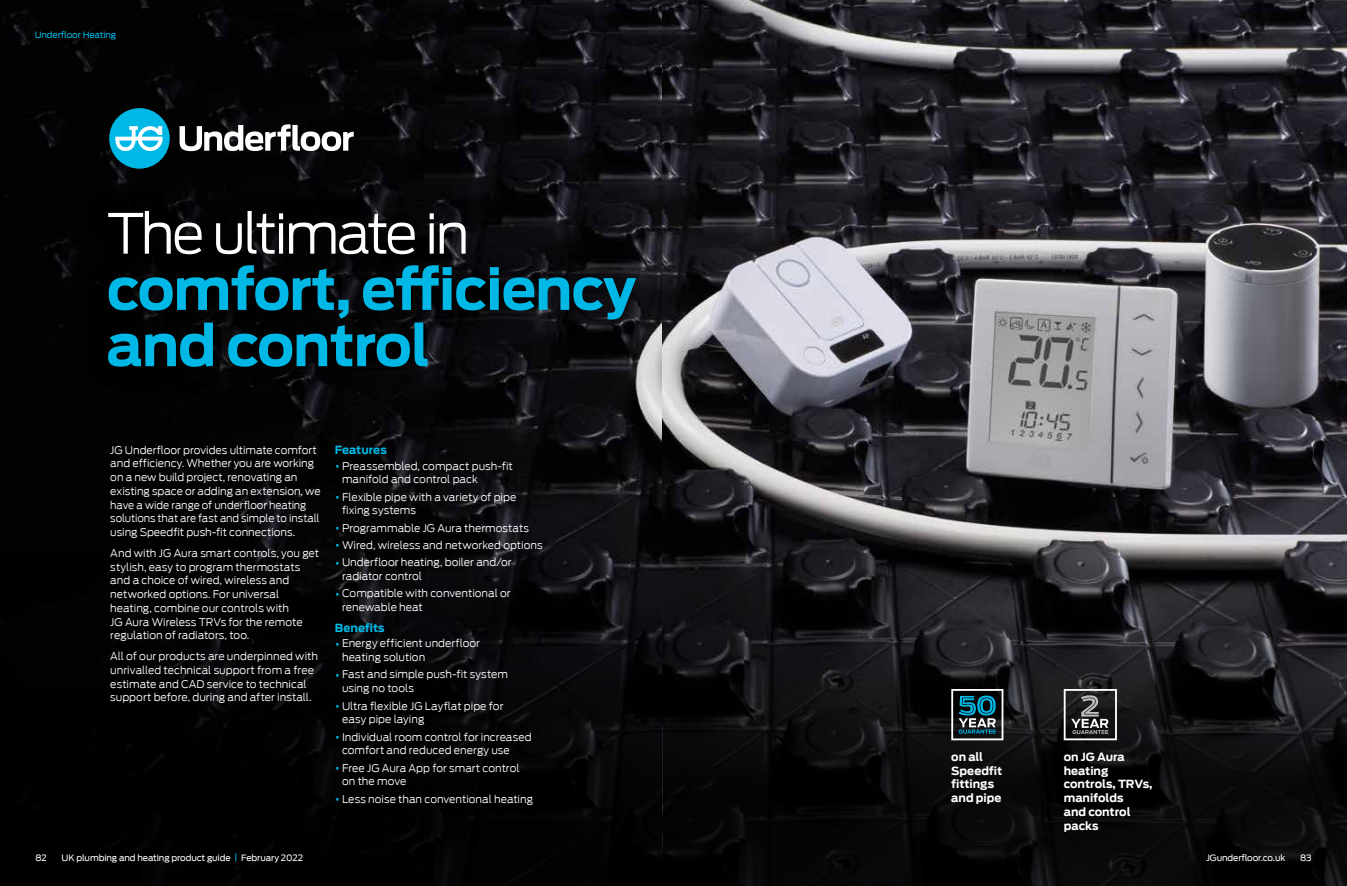
<style>
.page{position:relative;width:1347px;height:886px;background:#fff}
.page>*{position:absolute;margin:0;border:0;box-sizing:border-box;transform-origin:0 0}
.t1{font:700 56.25px/56.2px "Antenna";letter-spacing:-.02em;color:#00b8e6}
.t2{font:300 55px "Antenna";letter-spacing:-.05em;color:#fff}
.t3{font:700 11.25px/13.8px "Antenna";letter-spacing:-.005em;color:#fff}
.t4{font:700 11.25px "Antenna";color:#00b8e6}
.t5{font:300 10.62px/13.8px "Antenna";color:#fff}
.t6{font:8.75px "Antenna";letter-spacing:-.01em;color:#fff}
.t7{font:8.75px "Antenna";letter-spacing:-.01em;color:#00b8e6}
.s1{font-size:15.75px;color:#00b8e6}
.s2{color:#00b8e6}
</style>
<div class="page">
<img style="left:0;top:0;width:663px;height:523px">
<div style="left:81px;top:185px;width:580px;height:209px;background:#000;opacity:.5"></div>
<div style="left:109px;top:108px;width:61px;height:61px;background:#00b8e6;border-radius:50%"></div>
<svg style="left:115px;top:126px;width:48px;height:25px"></svg>
<svg style="left:180px;top:124px;width:174px;height:27px"></svg>
<div style="left:0;top:523px;width:684px;height:363px;background:#000"></div>
<img style="left:663px;top:0;width:683px;height:523px">
<svg style="left:663px;top:523px;width:683px;height:363px;background:#18171a"></svg>
<svg style="left:1063px;top:689px;width:53px;height:51px;background:#4f4f51"></svg>
<svg style="left:951px;top:689px;width:52px;height:51px;background:#34555e"></svg>
<p class="t7" style="left:35px;top:30px;width:83px">Underfloor Heating</p>
<h2 class="t2" style="left:107px;top:202px;width:364px">The ultimate in</h2>
<h1 class="t1" style="left:107px;top:262px;width:531px">comfort, efficiency and control</h1>
<p class="t5" style="left:110px;top:443px;width:212px">JG Underfloor provides ultimate comfort and efficiency. Whether you are working on a new build project, renovating an existing space or adding an extension, we have a wide range of underfloor heating solutions that are fast and simple to install using Speedfit push-fit connections.</p>
<p class="t5" style="left:110px;top:546px;width:210px">And with JG Aura smart controls, you get stylish, easy to program thermostats and a choice of wired, wireless and networked options. For universal heating, combine our controls with<br>JG Aura Wireless TRVs for the remote regulation of radiators, too.</p>
<p class="t5" style="left:110px;top:649px;width:209px">All of our products are underpinned with unrivalled technical support from a free estimate and CAD service to technical support before, during and after install.</p>
<p class="t4" style="left:335px;top:443px;width:53px">Features</p>
<p class="t5" style="left:342px;top:459px;width:172px;text-indent:-7px"><span class="s1">•</span> Preassembled, compact push-fit manifold and control pack</p>
<p class="t5" style="left:342px;top:490px;width:176px;text-indent:-7px"><span class="s1">•</span> Flexible pipe with a variety of pipe fixing systems</p>
<p class="t5" style="left:335px;top:521px;width:195px"><span class="s1">•</span> Programmable JG Aura thermostats</p>
<p class="t5" style="left:335px;top:538px;width:209px"><span class="s1">•</span> Wired, wireless and networked options</p>
<p class="t5" style="left:342px;top:555px;width:171px;text-indent:-7px"><span class="s1">•</span> Underfloor heating, boiler and/or radiator control</p>
<p class="t5" style="left:342px;top:587px;width:170px;text-indent:-7px"><span class="s1">•</span> Compatible with conventional or renewable heat</p>
<p class="t4" style="left:335px;top:621px;width:51px">Benefits</p>
<p class="t5" style="left:342px;top:637px;width:139px;text-indent:-7px"><span class="s1">•</span> Energy efficient underfloor heating solution</p>
<p class="t5" style="left:342px;top:668px;width:167px;text-indent:-7px"><span class="s1">•</span> Fast and simple push-fit system using no tools</p>
<p class="t5" style="left:342px;top:699px;width:163px;text-indent:-7px"><span class="s1">•</span> Ultra flexible JG Layflat pipe for easy pipe laying</p>
<p class="t5" style="left:342px;top:730px;width:191px;text-indent:-7px"><span class="s1">•</span> Individual room control for increased comfort and reduced energy use</p>
<p class="t5" style="left:342px;top:761px;width:179px;text-indent:-7px"><span class="s1">•</span> Free JG Aura App for smart control on the move</p>
<p class="t5" style="left:335px;top:792px;width:200px"><span class="s1">•</span> Less noise than conventional heating</p>
<p class="t3" style="left:951px;top:750px;width:52px">on all<br>Speedfit fittings and pipe</p>
<p class="t3" style="left:1063px;top:750px;width:90px">on JG Aura heating controls, TRVs, manifolds<br>and control packs</p>
<p class="t6" style="left:35px;top:853px;width:13px">82</p>
<p class="t6" style="left:62px;top:853px;width:243px">UK plumbing and heating product guide <span class="s2">|</span> February 2022</p>
<p class="t6" style="left:1299px;top:853px;width:13px">83</p>
<p class="t6" style="left:1206px;top:853px;width:80px">JGunderfloor.co.uk</p>
</div>
